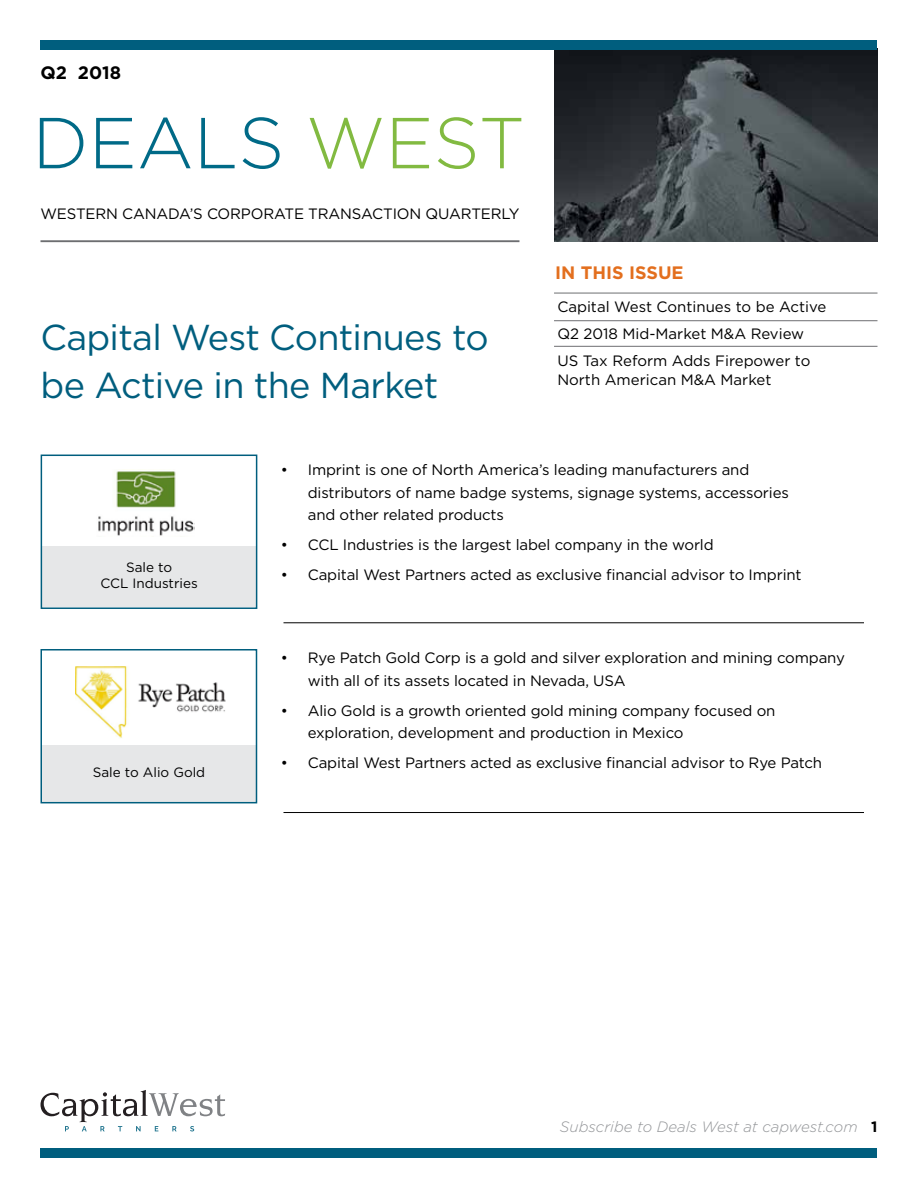
<style>
.page{position:relative;width:918px;height:1188px;background:#fff}
.page>*{position:absolute;margin:0;border:0;box-sizing:border-box;transform-origin:0 0}
.t1{font:300 72px "Gotham";color:#006a87}
.t2{font:36px/48px "Gotham";letter-spacing:-.02em;color:#005e7e}
.t3{font:700 18px "Gotham";color:#e36f1e}
.t4{font:700 18px "Gotham";color:#000}
.t5{font:15px/22.5px "Gotham";letter-spacing:-.01em;color:#000}
.t6{font:italic 300 15px "Gotham";color:#939598}
.t7{font:13.5px/16.5px "Gotham";color:#000;text-align:center}
.s1{color:#82ba41}
.s2{font-weight:700;font-style:normal;color:#000}
</style>
<div class="page">
<div style="left:40px;top:1149px;width:838px;height:9px;background:#005e7e"></div>
<hr style="left:554px;top:293px;width:323px;height:1px;background:#6d6e71">
<hr style="left:554px;top:320px;width:323px;height:1px;background:#6d6e71">
<hr style="left:554px;top:346px;width:323px;height:1px;background:#6d6e71">
<svg style="left:40px;top:1090px;width:185px;height:41px"></svg>
<img style="left:554px;top:50px;width:324px;height:191px">
<div style="left:40px;top:40px;width:838px;height:10px;background:#005e7e"></div>
<hr style="left:40px;top:240px;width:479px;height:2px;background:#6d6e71">
<hr style="left:284px;top:622px;width:580px;height:1px;background:#000">
<hr style="left:284px;top:812px;width:580px;height:1px;background:#000">
<div style="left:42px;top:745px;width:214px;height:58px;background:#e6e7e8"></div>
<div style="left:40px;top:649px;width:217px;height:154px;border:2px solid #005e7e"></div>
<img style="left:76px;top:666px;width:150px;height:72px">
<div style="left:42px;top:547px;width:214px;height:60px;background:#e6e7e8"></div>
<div style="left:41px;top:455px;width:216px;height:154px;border:2px solid #005e7e"></div>
<img style="left:98px;top:471px;width:97px;height:65px">
<p class="t4" style="left:40px;top:61px;width:82px">Q2 2018</p>
<h1 class="t1" style="left:32px;top:97px;width:494px">DEALS <span class="s1">WEST</span></h1>
<p class="t5" style="left:40px;top:202px;width:480px">Western Canada’s Corporate Transaction Quarterly</p>
<h2 class="t2" style="left:40px;top:312px;width:450px">Capital West Continues to be Active in the Market</h2>
<p class="t3" style="left:555px;top:261px;width:130px">IN THIS ISSUE</p>
<p class="t5" style="left:557px;top:293px;width:271px;line-height:27px">Capital West Continues to be Active<br>Q2 2018 Mid-Market M&amp;A Review<br>US Tax Reform Adds Firepower to</p>
<p class="t5" style="left:557px;top:369px;width:216px">North American M&amp;A Market</p>
<p class="t7" style="left:100px;top:558px;width:99px">Sale to<br>CCL I ndustries</p>
<p class="t7" style="left:93px;top:764px;width:114px">Sale to Alio Gold</p>
<p class="t5" style="left:308px;top:458px;width:483px;text-indent:-27px">• Imprint is one of North America’s leading manufacturers and distributors of name badge systems, signage systems, accessories and other related products</p>
<p class="t5" style="left:281px;top:533px;width:434px">• CCL Industries is the largest label company in the world</p>
<p class="t5" style="left:281px;top:564px;width:522px">• Capital West Partners acted as exclusive financial advisor to Imprint</p>
<p class="t5" style="left:308px;top:646px;width:539px;text-indent:-27px">• Rye Patch Gold Corp is a gold and silver exploration and mining company with all of its assets located in Nevada, USA</p>
<p class="t5" style="left:308px;top:699px;width:469px;text-indent:-27px">• Alio Gold is a growth oriented gold mining company focused on exploration, development and production in Mexico</p>
<p class="t5" style="left:281px;top:751px;width:543px">• Capital West Partners acted as exclusive financial advisor to Rye Patch</p>
<p class="t6" style="left:560px;top:1117px;width:319px">Subscribe to Deals West at capwest.com <span class="s2">1</span></p>
</div>
